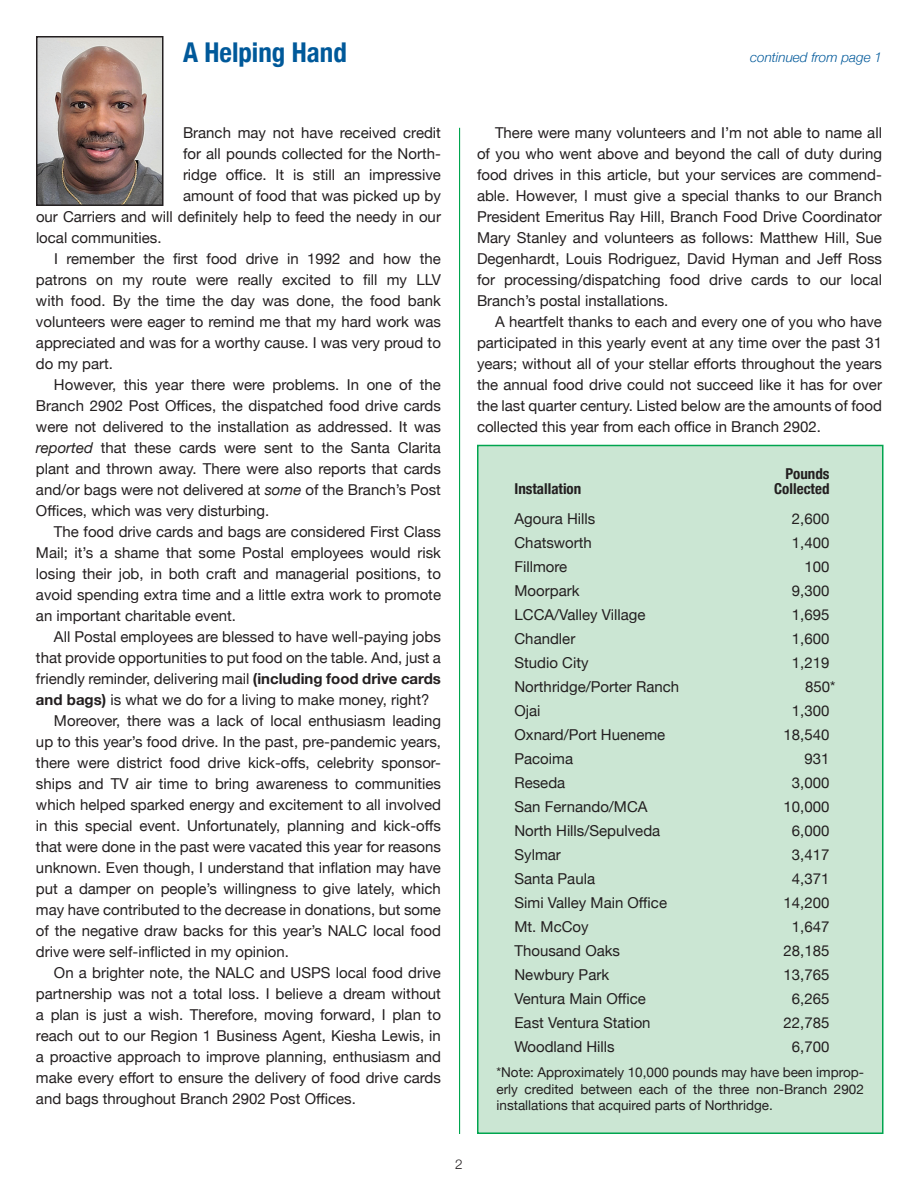
<style>
.page{position:relative;width:918px;height:1188px;background:#fff}
.page>*{position:absolute;margin:0;border:0;box-sizing:border-box;transform-origin:0 0}
.t1{font:700 condensed 27.3px "Helvetica Neue";color:#00599a}
.t2{font:15px/21px "Helvetica Neue";color:#231f20;text-align:justify}
.t3{font:700 condensed 15px "Helvetica Neue";color:#231f20}
.t4{font:13.5px/16.5px "Helvetica Neue";color:#231f20;text-align:justify}
.t5{font:italic 300 13.5px "Helvetica Neue";color:#00599a}
.t6{font:300 13.5px "Helvetica Neue";color:#231f20}
.s1{font-style:italic}
.s2{font-weight:700}
</style>
<div class="page">
<img style="left:39px;top:39px;width:122px;height:164px">
<div style="left:36px;top:36px;width:128px;height:170px;border:2px solid #231f20"></div>
<div style="left:478px;top:446px;width:405px;height:687px;background:#cbe6d3"></div>
<div style="left:477px;top:445px;width:407px;height:689px;border:2px solid #00a54f"></div>
<hr style="left:459px;top:128px;width:1px;height:1006px;background:#00a54f">
<h1 class="t1" style="left:183px;top:30px;width:165px">A Helping Hand</h1>
<p class="t5" style="left:750px;top:46px;width:133px">continued from page 1</p>
<p class="t2" style="left:183px;top:124px;width:260px">Branch may not have received credit</p>
<p class="t2" style="left:183px;top:145px;width:260px">for all pounds collected for the North-</p>
<p class="t2" style="left:183px;top:166px;width:260px">ridge office. It is still an impressive</p>
<p class="t2" style="left:183px;top:187px;width:260px">amount of food that was picked up by</p>
<p class="t2" style="left:36px;top:208px;width:406px">our Carriers and will definitely help to feed the needy in our</p>
<p class="t2" style="left:36px;top:229px;width:127px">local communities.</p>
<p class="t2" style="left:54px;top:250px;width:388px">I remember the first food drive in 1992 and how the</p>
<p class="t2" style="left:36px;top:271px;width:407px">patrons on my route were really excited to fill my LLV</p>
<p class="t2" style="left:36px;top:292px;width:406px">with food. By the time the day was done, the food bank</p>
<p class="t2" style="left:36px;top:313px;width:406px">volunteers were eager to remind me that my hard work was</p>
<p class="t2" style="left:36px;top:334px;width:406px">appreciated and was for a worthy cause. I was very proud to</p>
<p class="t2" style="left:36px;top:355px;width:78px">do my part.</p>
<p class="t2" style="left:54px;top:376px;width:388px">However, this year there were problems. In one of the</p>
<p class="t2" style="left:36px;top:397px;width:407px">Branch 2902 Post Offices, the dispatched food drive cards</p>
<p class="t2" style="left:36px;top:418px;width:406px">were not delivered to the installation as addressed. It was</p>
<p class="t2" style="left:36px;top:439px;width:407px"><span class="s1">reported</span> that these cards were sent to the Santa Clarita</p>
<p class="t2" style="left:36px;top:460px;width:406px">plant and thrown away. There were also reports that cards</p>
<p class="t2" style="left:36px;top:481px;width:406px">and/or bags were not delivered at <span class="s1">some</span> of the Branch’s Post</p>
<p class="t2" style="left:36px;top:502px;width:235px">Offices, which was very disturbing.</p>
<p class="t2" style="left:54px;top:523px;width:389px">The food drive cards and bags are considered First Class</p>
<p class="t2" style="left:36px;top:544px;width:407px">Mail; it’s a shame that some Postal employees would risk</p>
<p class="t2" style="left:36px;top:565px;width:406px">losing their job, in both craft and managerial positions, to</p>
<p class="t2" style="left:36px;top:586px;width:407px">avoid spending extra time and a little extra work to promote</p>
<p class="t2" style="left:36px;top:607px;width:202px">an important charitable event.</p>
<p class="t2" style="left:54px;top:628px;width:388px">All Postal employees are blessed to have well-paying jobs</p>
<p class="t2" style="left:36px;top:649px;width:407px">that provide opportunities to put food on the table. And, just a</p>
<p class="t2" style="left:36px;top:670px;width:407px">friendly reminder, delivering mail <span class="s2">(including food drive cards</span></p>
<p class="t2" style="left:36px;top:691px;width:395px"><span class="s2">and bags)</span> is what we do for a living to make money, right?</p>
<p class="t2" style="left:54px;top:712px;width:389px">Moreover, there was a lack of local enthusiasm leading</p>
<p class="t2" style="left:36px;top:733px;width:407px">up to this year’s food drive. In the past, pre-pandemic years,</p>
<p class="t2" style="left:36px;top:754px;width:406px">there were district food drive kick-offs, celebrity sponsor-</p>
<p class="t2" style="left:36px;top:775px;width:407px">ships and TV air time to bring awareness to communities</p>
<p class="t2" style="left:36px;top:796px;width:407px">which helped sparked energy and excitement to all involved</p>
<p class="t2" style="left:36px;top:817px;width:407px">in this special event. Unfortunately, planning and kick-offs</p>
<p class="t2" style="left:36px;top:838px;width:407px">that were done in the past were vacated this year for reasons</p>
<p class="t2" style="left:36px;top:859px;width:407px">unknown. Even though, I understand that inflation may have</p>
<p class="t2" style="left:36px;top:880px;width:406px">put a damper on people’s willingness to give lately, which</p>
<p class="t2" style="left:36px;top:901px;width:407px">may have contributed to the decrease in donations, but some</p>
<p class="t2" style="left:36px;top:922px;width:406px">of the negative draw backs for this year’s NALC local food</p>
<p class="t2" style="left:36px;top:943px;width:255px">drive were self-inflicted in my opinion.</p>
<p class="t2" style="left:54px;top:964px;width:388px">On a brighter note, the NALC and USPS local food drive</p>
<p class="t2" style="left:36px;top:985px;width:407px">partnership was not a total loss. I believe a dream without</p>
<p class="t2" style="left:36px;top:1006px;width:406px">a plan is just a wish. Therefore, moving forward, I plan to</p>
<p class="t2" style="left:36px;top:1027px;width:407px">reach out to our Region 1 Business Agent, Kiesha Lewis, in</p>
<p class="t2" style="left:36px;top:1048px;width:406px">a proactive approach to improve planning, enthusiasm and</p>
<p class="t2" style="left:36px;top:1069px;width:407px">make every effort to ensure the delivery of food drive cards</p>
<p class="t2" style="left:36px;top:1090px;width:321px">and bags throughout Branch 2902 Post Offices.</p>
<p class="t2" style="left:477px;top:124px;width:407px;text-indent:18px">There were many volunteers and I’m not able to name all of you who went above and beyond the call of duty during food drives in this article, but your services are commend&shy;able. However, I must give a special thanks to our Branch President Emeritus Ray Hill, Branch Food Drive Coordinator Mary Stanley and volunteers as follows: Matthew Hill, Sue Degenhardt, Louis Rodriguez, David Hyman and Jeff Ross for processing/dispatching food drive cards to our local Branch’s postal installations.</p>
<p class="t2" style="left:477px;top:313px;width:407px;text-indent:18px">A heartfelt thanks to each and every one of you who have participated in this yearly event at any time over the past 31 years; without all of your stellar efforts throughout the years the annual food drive could not succeed like it has for over the last quarter century. Listed below are the amounts of food collected this year from each office in Branch 2902.</p>
<p class="t3" style="left:786px;top:461px;width:45px">Pounds</p>
<p class="t3" style="left:514px;top:476px;width:68px">Installation</p>
<p class="t3" style="left:774px;top:476px;width:57px">Collected</p>
<p class="t2" style="left:514px;top:509px;width:82px">Agoura Hills</p>
<p class="t2" style="left:792px;top:509px;width:39px">2,600</p>
<p class="t2" style="left:514px;top:533px;width:79px">Chatsworth</p>
<p class="t2" style="left:792px;top:533px;width:39px">1,400</p>
<p class="t2" style="left:514px;top:557px;width:54px">Fillmore</p>
<p class="t2" style="left:804px;top:557px;width:27px">100</p>
<p class="t2" style="left:514px;top:581px;width:67px">Moorpark</p>
<p class="t2" style="left:792px;top:581px;width:39px">9,300</p>
<p class="t2" style="left:514px;top:605px;width:133px">LCCA/Valley Village</p>
<p class="t2" style="left:792px;top:605px;width:39px">1,695</p>
<p class="t2" style="left:514px;top:629px;width:62px">Chandler</p>
<p class="t2" style="left:792px;top:629px;width:39px">1,600</p>
<p class="t2" style="left:514px;top:653px;width:76px">Studio City</p>
<p class="t2" style="left:792px;top:653px;width:39px">1,219</p>
<p class="t2" style="left:514px;top:677px;width:166px">Northridge/Porter Ranch</p>
<p class="t2" style="left:805px;top:677px;width:32px">850*</p>
<p class="t2" style="left:514px;top:701px;width:28px">Ojai</p>
<p class="t2" style="left:792px;top:701px;width:39px">1,300</p>
<p class="t2" style="left:514px;top:725px;width:152px">Oxnard/Port Hueneme</p>
<p class="t2" style="left:784px;top:725px;width:47px">18,540</p>
<p class="t2" style="left:514px;top:749px;width:60px">Pacoima</p>
<p class="t2" style="left:804px;top:749px;width:27px">931</p>
<p class="t2" style="left:514px;top:773px;width:52px">Reseda</p>
<p class="t2" style="left:792px;top:773px;width:39px">3,000</p>
<p class="t2" style="left:514px;top:797px;width:135px">San Fernando/MCA</p>
<p class="t2" style="left:784px;top:797px;width:47px">10,000</p>
<p class="t2" style="left:514px;top:821px;width:147px">North Hills/Sepulveda</p>
<p class="t2" style="left:792px;top:821px;width:39px">6,000</p>
<p class="t2" style="left:514px;top:845px;width:48px">Sylmar</p>
<p class="t2" style="left:792px;top:845px;width:39px">3,417</p>
<p class="t2" style="left:514px;top:869px;width:82px">Santa Paula</p>
<p class="t2" style="left:792px;top:869px;width:39px">4,371</p>
<p class="t2" style="left:514px;top:893px;width:154px">Simi Valley Main Office</p>
<p class="t2" style="left:784px;top:893px;width:47px">14,200</p>
<p class="t2" style="left:514px;top:917px;width:76px">Mt. McCoy</p>
<p class="t2" style="left:792px;top:917px;width:39px">1,647</p>
<p class="t2" style="left:514px;top:941px;width:107px">Thousand Oaks</p>
<p class="t2" style="left:784px;top:941px;width:47px">28,185</p>
<p class="t2" style="left:514px;top:965px;width:96px">Newbury Park</p>
<p class="t2" style="left:784px;top:965px;width:47px">13,765</p>
<p class="t2" style="left:514px;top:989px;width:133px">Ventura Main Office</p>
<p class="t2" style="left:792px;top:989px;width:39px">6,265</p>
<p class="t2" style="left:514px;top:1013px;width:138px">East Ventura Station</p>
<p class="t2" style="left:784px;top:1013px;width:47px">22,785</p>
<p class="t2" style="left:514px;top:1037px;width:102px">Woodland Hills</p>
<p class="t2" style="left:792px;top:1037px;width:39px">6,700</p>
<p class="t4" style="left:496px;top:1065px;width:369px">*Note: Approximately 10,000 pounds may have been improp&shy;erly credited between each of the three non-Branch 2902 installations that acquired parts of Northridge.</p>
<p class="t6" style="left:455px;top:1153px;width:9px">2</p>
</div>
